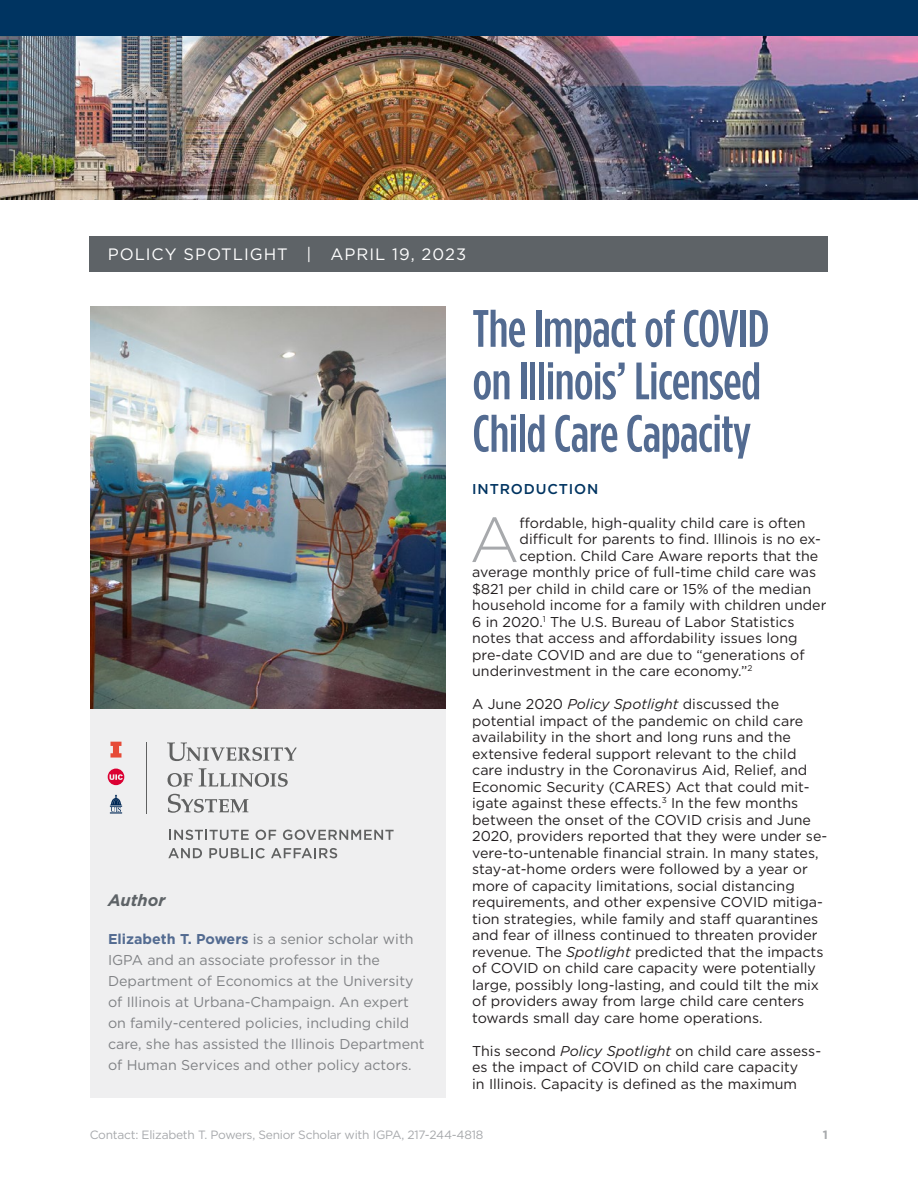
<style>
.page{position:relative;width:918px;height:1188px;background:#fff}
.page>*{position:absolute;margin:0;border:0;box-sizing:border-box;transform-origin:0 0}
.t1{font:300 63.6px "Gotham";color:#a7a9ac}
.t2{font:500 52.5px/52.5px "Gotham Condensed";letter-spacing:-.01em;color:#536b91}
.t3{font:16.5px "Gotham";letter-spacing:.06em;color:#fff}
.t4{font:italic 700 16.5px "Gotham";color:#5e6367}
.t5{font:14.25px/16.5px "Gotham";color:#231f20}
.t6{font:14.25px/21px "Gotham";color:#808285}
.t7{font:500 14.25px "Gotham";letter-spacing:.06em;color:#003461}
.t8{font:12px "Gotham";letter-spacing:-.02em;color:#a7a9ac}
.t9{font:700 12px "Gotham";color:#a7a9ac}
.s1{font-weight:700;color:#536b91}
.s2{font-style:italic}
</style>
<div class="page">
<img style="left:0;top:36px;width:918px;height:164px">
<div style="left:90px;top:236px;width:738px;height:36px;background:#5e6367"></div>
<div style="left:0;top:0;width:918px;height:36px;background:#003461"></div>
<div style="left:90px;top:698px;width:356px;height:400px;background:#efeff0"></div>
<svg style="left:169px;top:830px;width:80px;height:10px"></svg>
<svg style="left:256px;top:830px;width:20px;height:10px"></svg>
<svg style="left:283px;top:830px;width:111px;height:10px"></svg>
<svg style="left:168px;top:848px;width:34px;height:10px"></svg>
<svg style="left:209px;top:848px;width:56px;height:10px"></svg>
<svg style="left:271px;top:848px;width:66px;height:10px"></svg>
<hr style="left:146px;top:742px;width:1px;height:72px;background:#606161">
<svg style="left:108px;top:769px;width:16px;height:16px"></svg>
<svg style="left:110px;top:795px;width:12px;height:19px"></svg>
<svg style="left:111px;top:742px;width:10px;height:16px"></svg>
<svg style="left:167px;top:742px;width:130px;height:19px"></svg>
<svg style="left:168px;top:773px;width:25px;height:14px"></svg>
<svg style="left:199px;top:768px;width:89px;height:19px"></svg>
<svg style="left:168px;top:794px;width:80px;height:19px"></svg>
<img style="left:90px;top:306px;width:356px;height:403px">
<p class="t3" style="left:108px;top:244px;width:360px">POLICY SPOTLIGHT | APRIL 19, 2023</p>
<h2 class="t2" style="left:472px;top:302px;width:298px">The Impact of COVID on Illinois’ Licensed<br>Child Care Capacity</h2>
<p class="t4" style="left:108px;top:889px;width:59px">Author</p>
<p class="t6" style="left:108px;top:928px;width:318px"><span class="s1">Elizabeth T. Powers</span> is a senior scholar with IGPA and an associate professor in the Department of Economics at the University of Illinois at Urbana-Champaign. An expert on family-centered policies, including child care, she has assisted the Illinois Department of Human Services and other policy actors.</p>
<p class="t7" style="left:472px;top:479px;width:128px">INTRODUCTION</p>
<h1 class="t1" style="left:469px;top:499px;width:52px">A</h1>
<p class="t5" style="left:520px;top:514px;width:288px">ffordable, high-quality child care is often</p>
<p class="t5" style="left:520px;top:530px;width:303px">difficult for parents to find. Illinois is no ex-</p>
<p class="t5" style="left:520px;top:547px;width:300px">ception. Child Care Aware reports that the</p>
<p class="t5" style="left:472px;top:563px;width:346px">average monthly price of full-time child care was</p>
<p class="t5" style="left:472px;top:580px;width:340px">$821 per child in child care or 15% of the median</p>
<p class="t5" style="left:472px;top:596px;width:356px">household income for a family with children under</p>
<p class="t5" style="left:472px;top:613px;width:324px">6 in 2020.<sup>1</sup> The U.S. Bureau of Labor Statistics</p>
<p class="t5" style="left:472px;top:629px;width:327px">notes that access and affordability issues long</p>
<p class="t5" style="left:472px;top:646px;width:334px">pre-date COVID and are due to “generations of</p>
<p class="t5" style="left:472px;top:662px;width:282px">underinvestment in the care economy.”<sup>2</sup></p>
<p class="t5" style="left:472px;top:695px;width:357px">A June 2020 <span class="s2">Policy Spotlight</span> discussed the potential impact of the pandemic on child care availability in the short and long runs and the extensive federal support relevant to the child care industry in the Coronavirus Aid, Relief, and Economic Security (CARES) Act that could mit&shy;igate against these effects.<sup>3</sup> In the few months between the onset of the COVID crisis and June 2020, providers reported that they were under se&shy;vere-to-untenable financial strain. In many states, stay-at-home orders were followed by a year or more of capacity limitations, social distancing requirements, and other expensive COVID mitiga&shy;tion strategies, while family and staff quarantines and fear of illness continued to threaten provider revenue. The <span class="s2">Spotlight</span> predicted that the impacts of COVID on child care capacity were potentially large, possibly long-lasting, and could tilt the mix of providers away from large child care centers towards small day care home operations.</p>
<p class="t5" style="left:472px;top:1042px;width:350px">This second <span class="s2">Policy Spotlight</span> on child care assess&shy;es the impact of COVID on child care capacity<br>in Illinois. Capacity is defined as the maximum</p>
<p class="t8" style="left:90px;top:1127px;width:395px">Contact: Elizabeth T. Powers, Senior Scholar with IGPA, 217-244-4818</p>
<p class="t9" style="left:823px;top:1127px;width:7px">1</p>
</div>
